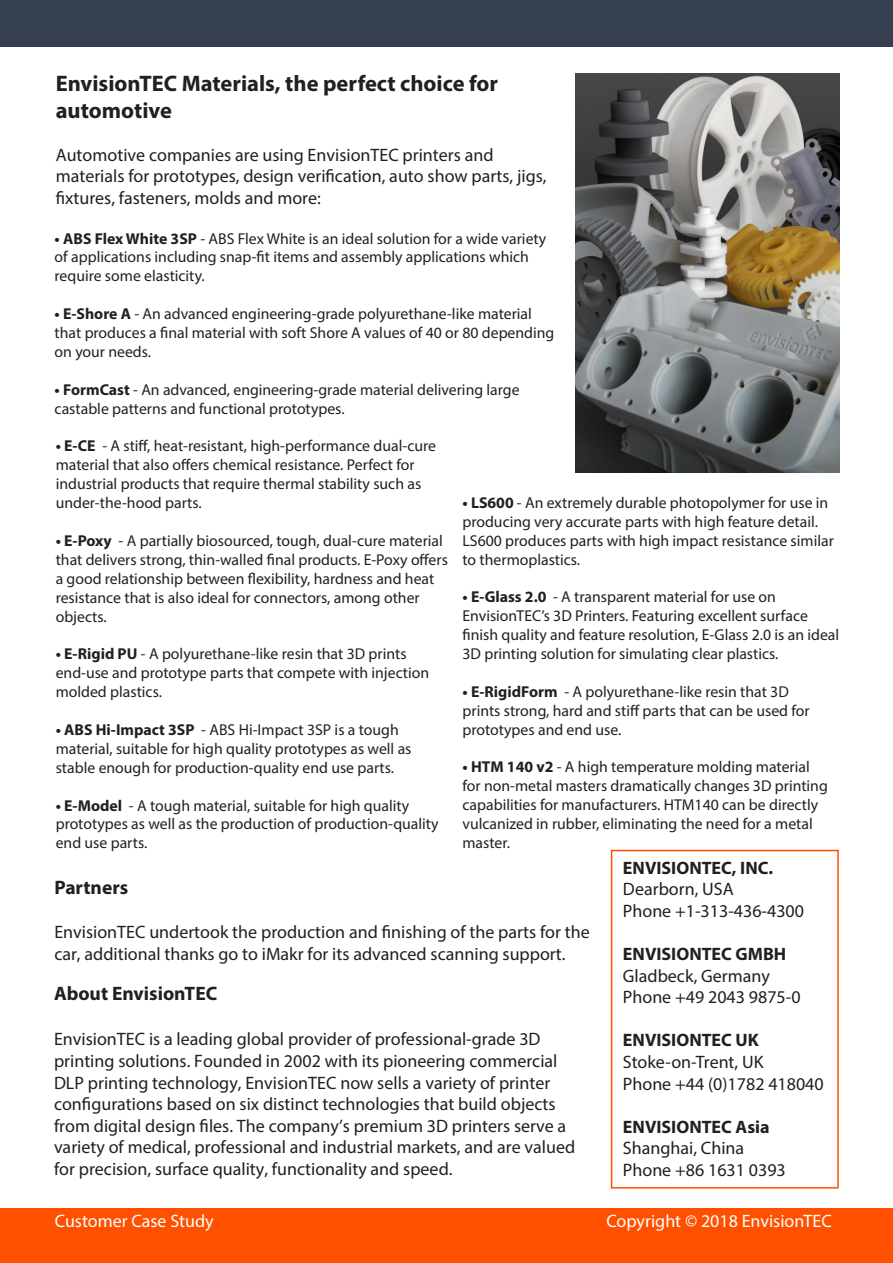
<style>
.page{position:relative;width:893px;height:1263px;background:#fff}
.page>*{position:absolute;margin:0;border:0;box-sizing:border-box;transform-origin:0 0}
.t1{font:700 22.5px/27px "Myriad Pro";color:#231f20}
.t2{font:700 19.5px "Myriad Pro";color:#231f20}
.t3{font:18px/21.6px "Myriad Pro";color:#231f20}
.t4{font:18px "Myriad Pro";color:#fff}
.t5{font:700 18px "Myriad Pro";color:#231f20}
.t6{font:15.75px/18.9px "Myriad Pro";color:#231f20}
.s1{font-weight:700}
</style>
<div class="page">
<div style="left:611px;top:850px;width:228px;height:338px;border:2px solid #ff5000"></div>
<div style="left:0;top:1209px;width:893px;height:54px;background:#ff5000"></div>
<div style="left:0;top:0;width:893px;height:46px;background:#363f4f"></div>
<img style="left:575px;top:74px;width:264px;height:398px">
<p class="t1" style="left:56px;top:69px;width:444px">EnvisionTEC Materials, the perfect choice for automotive</p>
<p class="t3" style="left:56px;top:144px;width:492px">Automotive companies are using EnvisionTEC printers and materials for prototypes, design verification, auto show parts, jigs, fixtures, fasteners, molds and more:</p>
<p class="t6" style="left:55px;top:229px;width:493px"><span class="s1">• ABS Flex White 3SP</span> - ABS Flex White is an ideal solution for a wide variety of applications including snap-fit items and assembly applications which require some elasticity.</p>
<p class="t6" style="left:55px;top:304px;width:501px"><span class="s1">• E-Shore A</span> - An advanced engineering-grade polyurethane-like material that produces a final material with soft Shore A values of 40 or 80 depending on your needs.</p>
<p class="t6" style="left:55px;top:380px;width:466px"><span class="s1">• FormCast</span> - An advanced, engineering-grade material delivering large castable patterns and functional prototypes.</p>
<p class="t6" style="left:56px;top:436px;width:382px"><span class="s1">• E-CE</span> - A stiff, heat-resistant, high-performance dual-cure material that also offers chemical resistance. Perfect for industrial products that require thermal stability such as under-the-hood parts.</p>
<p class="t6" style="left:56px;top:531px;width:394px"><span class="s1">• E-Poxy</span> - A partially biosourced, tough, dual-cure material that delivers strong, thin-walled final products. E-Poxy offers a good relationship between flexibility, hardness and heat resistance that is also ideal for connectors, among other objects.</p>
<p class="t6" style="left:56px;top:644px;width:375px"><span class="s1">• E-Rigid PU</span> - A polyurethane-like resin that 3D prints end-use and prototype parts that compete with injection molded plastics.</p>
<p class="t6" style="left:56px;top:720px;width:357px"><span class="s1">• ABS Hi-Impact 3SP</span> - ABS Hi-Impact 3SP is a tough material, suitable for high quality prototypes as well as stable enough for production-quality end use parts.</p>
<p class="t6" style="left:56px;top:795px;width:384px"><span class="s1">• E-Model</span> - A tough material, suitable for high quality prototypes as well as the production of production-quality end use parts.</p>
<p class="t6" style="left:462px;top:493px;width:373px"><span class="s1">• LS600</span> - An extremely durable photopolymer for use in producing very accurate parts with high feature detail.<br>LS600 produces parts with high impact resistance similar to thermoplastics.</p>
<p class="t6" style="left:462px;top:587px;width:378px"><span class="s1">• E-Glass 2.0</span> - A transparent material for use on EnvisionTEC’s 3D Printers. Featuring excellent surface finish quality and feature resolution, E-Glass 2.0 is an ideal 3D printing solution for simulating clear plastics.</p>
<p class="t6" style="left:462px;top:682px;width:349px"><span class="s1">• E-RigidForm</span> - A polyurethane-like resin that 3D prints strong, hard and stiff parts that can be used for prototypes and end use.</p>
<p class="t6" style="left:462px;top:757px;width:367px"><span class="s1">• HTM 140 v2</span> - A high temperature molding material for non-metal masters dramatically changes 3D printing capabilities for manufacturers. HTM140 can be directly vulcanized in rubber, eliminating the need for a metal master.</p>
<p class="t5" style="left:623px;top:856px;width:152px">ENVISIONTEC, INC.</p>
<p class="t3" style="left:623px;top:878px;width:112px">Dearborn, USA</p>
<p class="t3" style="left:623px;top:900px;width:183px">Phone +1-313-436-4300</p>
<p class="t5" style="left:623px;top:942px;width:165px">ENVISIONTEC GMBH</p>
<p class="t3" style="left:623px;top:964px;width:179px">Gladbeck, Germany<br>Phone +49 2043 9875-0</p>
<p class="t3" style="left:623px;top:1029px;width:142px"><span class="s1">ENVISIONTEC UK<br></span>Stoke-on-Trent, UK</p>
<p class="t3" style="left:623px;top:1072px;width:202px">Phone +44 (0)1782 418040</p>
<p class="t5" style="left:623px;top:1115px;width:148px">ENVISIONTEC Asia</p>
<p class="t3" style="left:623px;top:1137px;width:123px">Shanghai, China</p>
<p class="t3" style="left:623px;top:1159px;width:164px">Phone +86 1631 0393</p>
<p class="t2" style="left:54px;top:874px;width:75px">Partners</p>
<p class="t3" style="left:54px;top:921px;width:537px">EnvisionTEC undertook the production and finishing of the parts for the car, additional thanks go to iMakr for its advanced scanning support.</p>
<p class="t2" style="left:54px;top:981px;width:165px">About EnvisionTEC</p>
<p class="t3" style="left:54px;top:1028px;width:523px">EnvisionTEC is a leading global provider of professional-grade 3D printing solutions. Founded in 2002 with its pioneering commercial DLP printing technology, EnvisionTEC now sells a variety of printer configurations based on six distinct technologies that build objects from digital design files. The company’s premium 3D printers serve a variety of medical, professional and industrial markets, and are valued for precision, surface quality, functionality and speed.</p>
<p class="t4" style="left:53px;top:1213px;width:45px">03/18</p>
<p class="t4" style="left:55px;top:1209px;width:161px">Customer Case Study</p>
<p class="t4" style="left:606px;top:1209px;width:227px">Copyright © 2018 EnvisionTEC</p>
<p class="t4" style="left:54px;top:1213px;width:161px">Customer Case Study</p>
</div>
